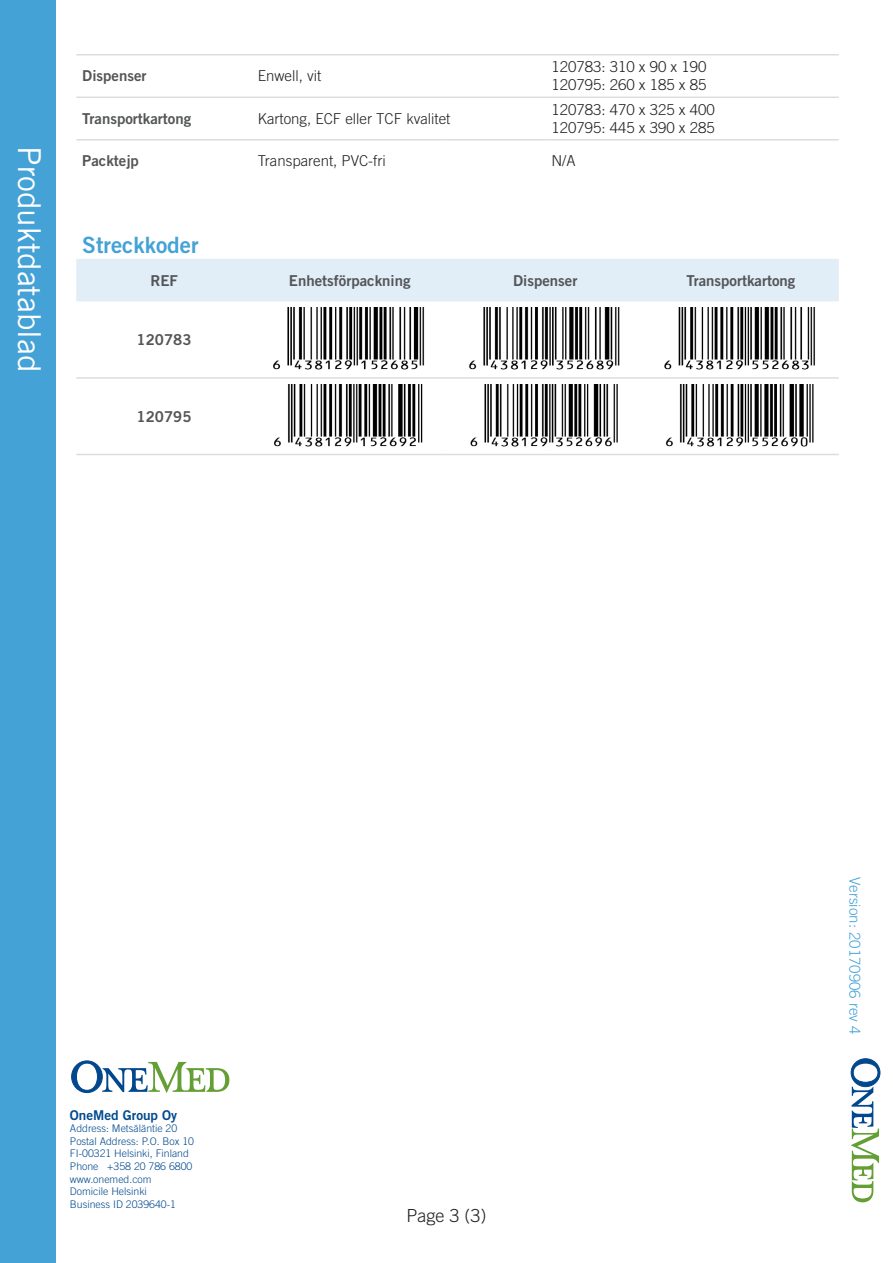
<style>
.page{position:relative;width:893px;height:1263px;background:#fff}
.page>*{position:absolute;margin:0;border:0;box-sizing:border-box;transform-origin:0 0}
.t1{font:500 31.5px "Trade Gothic OT";color:#fff}
.t2{font:700 22.5px "Trade Gothic OT";color:#44a2d6}
.t3{font:300 18px "Trade Gothic OT";color:#231f20}
.t4{font:300 15px "Trade Gothic OT";color:#231f20}
.t5{font:700 15px "Trade Gothic OT";color:#545557}
.t6{font:300 15px "Trade Gothic OT";color:#44a2d6}
.t7{font:700 13.5px "Trade Gothic OT";color:#004a8d}
.t8{font:300 10.5px "Trade Gothic OT";color:#004a8d}
</style>
<div class="page">
<div style="left:0;top:0;width:55px;height:1263px;background:#44a2d6"></div>
<svg style="left:851px;top:1058px;width:29px;height:144px"></svg>
<div style="left:76px;top:259px;width:763px;height:42px;background:#e1edf7"></div>
<hr style="left:76px;top:454px;width:176px;height:1px;background:#dcdddf">
<hr style="left:252px;top:454px;width:196px;height:1px;background:#dcdddf">
<hr style="left:448px;top:454px;width:97px;height:1px;background:#dcdddf">
<hr style="left:545px;top:454px;width:98px;height:1px;background:#dcdddf">
<hr style="left:643px;top:454px;width:196px;height:1px;background:#dcdddf">
<hr style="left:76px;top:97px;width:176px;height:1px;background:#dcdddf">
<hr style="left:252px;top:97px;width:196px;height:1px;background:#dcdddf">
<hr style="left:448px;top:97px;width:97px;height:1px;background:#dcdddf">
<hr style="left:545px;top:97px;width:98px;height:1px;background:#dcdddf">
<hr style="left:643px;top:97px;width:196px;height:1px;background:#dcdddf">
<hr style="left:76px;top:139px;width:176px;height:2px;background:#dcdddf">
<hr style="left:252px;top:139px;width:196px;height:2px;background:#dcdddf">
<hr style="left:448px;top:139px;width:97px;height:2px;background:#dcdddf">
<hr style="left:545px;top:139px;width:98px;height:2px;background:#dcdddf">
<hr style="left:643px;top:139px;width:196px;height:2px;background:#dcdddf">
<hr style="left:76px;top:54px;width:176px;height:2px;background:#dcdddf">
<hr style="left:252px;top:54px;width:196px;height:2px;background:#dcdddf">
<hr style="left:448px;top:54px;width:97px;height:2px;background:#dcdddf">
<hr style="left:545px;top:54px;width:98px;height:2px;background:#dcdddf">
<hr style="left:643px;top:54px;width:196px;height:2px;background:#dcdddf">
<hr style="left:76px;top:377px;width:176px;height:2px;background:#dcdddf">
<hr style="left:252px;top:377px;width:196px;height:2px;background:#dcdddf">
<hr style="left:448px;top:377px;width:97px;height:2px;background:#dcdddf">
<hr style="left:545px;top:377px;width:98px;height:2px;background:#dcdddf">
<hr style="left:643px;top:377px;width:196px;height:2px;background:#dcdddf">
<img style="left:273px;top:308px;width:152px;height:62px">
<img style="left:469px;top:308px;width:151px;height:62px">
<img style="left:664px;top:308px;width:151px;height:62px">
<img style="left:274px;top:385px;width:149px;height:62px">
<img style="left:470px;top:385px;width:148px;height:62px">
<img style="left:665px;top:385px;width:149px;height:62px">
<svg style="left:71px;top:1060px;width:158px;height:33px"></svg>
<h1 class="t1" style="left:48px;top:146px;width:227px;rotate:90deg">Produktdatablad</h1>
<p class="t5" style="left:82px;top:67px;width:66px">Dispenser</p>
<p class="t4" style="left:258px;top:67px;width:65px">Enwell, vit</p>
<p class="t5" style="left:82px;top:109px;width:110px">Transportkartong</p>
<p class="t4" style="left:258px;top:110px;width:194px">Kartong, ECF eller TCF kvalitet</p>
<p class="t4" style="left:551px;top:58px;width:157px">120783: 310 x 90 x 190</p>
<p class="t4" style="left:551px;top:76px;width:157px">120795: 260 x 185 x 85</p>
<p class="t4" style="left:551px;top:101px;width:165px">120783: 470 x 325 x 400</p>
<p class="t4" style="left:551px;top:119px;width:165px">120795: 445 x 390 x 285</p>
<p class="t5" style="left:82px;top:152px;width:58px">Packtejp</p>
<p class="t4" style="left:258px;top:152px;width:129px">Transparent, PVC-fri</p>
<p class="t4" style="left:551px;top:152px;width:26px">N/A</p>
<p class="t2" style="left:82px;top:231px;width:118px">Streckkoder</p>
<p class="t5" style="left:150px;top:271px;width:29px">REF</p>
<p class="t5" style="left:289px;top:271px;width:123px">Enhetsförpackning</p>
<p class="t5" style="left:513px;top:271px;width:66px">Dispenser</p>
<p class="t5" style="left:686px;top:271px;width:110px">Transportkartong</p>
<p class="t5" style="left:137px;top:330px;width:56px">120783</p>
<p class="t5" style="left:137px;top:407px;width:56px">120795</p>
<p class="t7" style="left:70px;top:1106px;width:109px">OneMed Group Oy</p>
<p class="t8" style="left:70px;top:1122px;width:109px">Address: Metsäläntie 20</p>
<p class="t8" style="left:70px;top:1135px;width:126px">Postal Address: P.O. Box 10</p>
<p class="t8" style="left:70px;top:1147px;width:121px">FI-00321 Helsinki, Finland</p>
<p class="t8" style="left:70px;top:1160px;width:124px">Phone +358 20 786 6800</p>
<p class="t8" style="left:70px;top:1173px;width:83px">www.onemed.com</p>
<p class="t8" style="left:70px;top:1185px;width:78px">Domicile Helsinki</p>
<p class="t8" style="left:70px;top:1198px;width:108px">Business ID 2039640-1</p>
<p class="t3" style="left:406px;top:1205px;width:82px">Page 3 (3)</p>
<h3 class="t6" style="left:864px;top:877px;width:159px;rotate:90deg">Version: 20170906 rev 4</h3>
</div>
